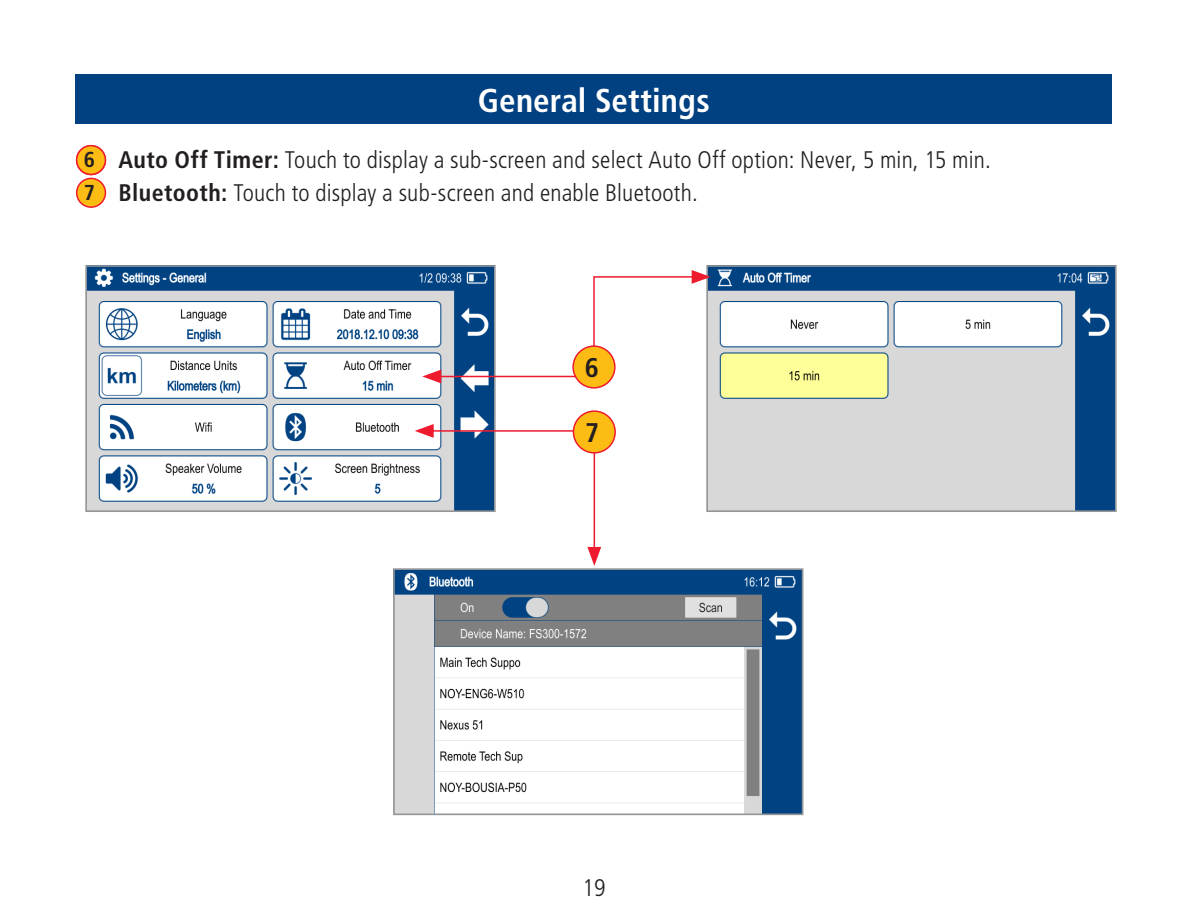
<style>
.page{position:relative;width:1188px;height:918px;background:#fff}
.page>*{position:absolute;margin:0;border:0;box-sizing:border-box;transform-origin:0 0}
.QRG_Title_White_No_T{font:700 condensed 33px "Frutiger LT Std";letter-spacing:.005em;color:#fff}
.QRG_Callout_CIRCLE{font:700 condensed 27px "Frutiger LT Std";color:#231f20}
.t1{font:300 condensed 24px "Frutiger LT Std";letter-spacing:.01em;color:#231f20}
.QRG_Callout_CIRCLE_i{font:700 condensed 21.6px "Frutiger LT Std";color:#231f20}
.s1{font-weight:700}
</style>
<div class="page">
<div style="left:75px;top:74px;width:1037px;height:50px;background:#014081"></div>
<div style="left:77px;top:146px;width:28px;height:29px;background:#ee1b2d;border-radius:50%"></div>
<div style="left:77px;top:146px;width:28px;height:28px;background:#fdbc13;border-radius:50%"></div>
<div style="left:76px;top:145px;width:30px;height:30px;border:2px solid #ee1a2e;border-radius:50%"></div>
<div style="left:77px;top:178px;width:28px;height:29px;background:#fdbc13;border-radius:50%"></div>
<div style="left:76px;top:178px;width:30px;height:30px;border:2px solid #ee1a2e;border-radius:50%"></div>
<img style="left:88px;top:268px;width:405px;height:241px">
<div style="left:85px;top:265px;width:411px;height:247px;border:2px solid #939598"></div>
<img style="left:396px;top:571px;width:404px;height:241px">
<div style="left:393px;top:568px;width:410px;height:247px;border:2px solid #939598"></div>
<img style="left:709px;top:268px;width:405px;height:241px">
<div style="left:706px;top:265px;width:411px;height:247px;border:2px solid #939598"></div>
<svg style="left:422px;top:270px;width:289px;height:113px"></svg>
<svg style="left:415px;top:424px;width:186px;height:142px"></svg>
<div style="left:573px;top:411px;width:42px;height:42px;background:#fdbc13;border-radius:50%"></div>
<div style="left:573px;top:410px;width:43px;height:44px;border:2px solid #ee1a2e;border-radius:50%"></div>
<div style="left:573px;top:346px;width:42px;height:42px;background:#fdbc13;border-radius:50%"></div>
<div style="left:572px;top:345px;width:44px;height:44px;border:2px solid #ee1a2e;border-radius:50%"></div>
<p class="QRG_Title_White_No_T" style="left:478px;top:81px;width:233px">General Settings</p>
<p class="t1" style="left:81px;top:146px;width:907px">1 <span class="s1">Auto Off Timer:</span> Touch to display a sub-screen and select Auto Off option: Never, 5 min, 15 min.</p>
<p class="t1" style="left:81px;top:179px;width:614px">2 <span class="s1">Bluetooth:</span> Touch to display a sub-screen and enable Bluetooth.</p>
<p class="QRG_Callout_CIRCLE_i" style="left:84px;top:146px;width:13px">6</p>
<p class="QRG_Callout_CIRCLE_i" style="left:84px;top:179px;width:13px">7</p>
<p class="QRG_Callout_CIRCLE_i" style="left:84px;top:147px;width:13px">4</p>
<p class="QRG_Callout_CIRCLE" style="left:585px;top:352px;width:16px">6</p>
<p class="QRG_Callout_CIRCLE" style="left:585px;top:417px;width:16px">7</p>
<p class="t1" style="left:582px;top:874px;width:25px">19</p>
</div>
